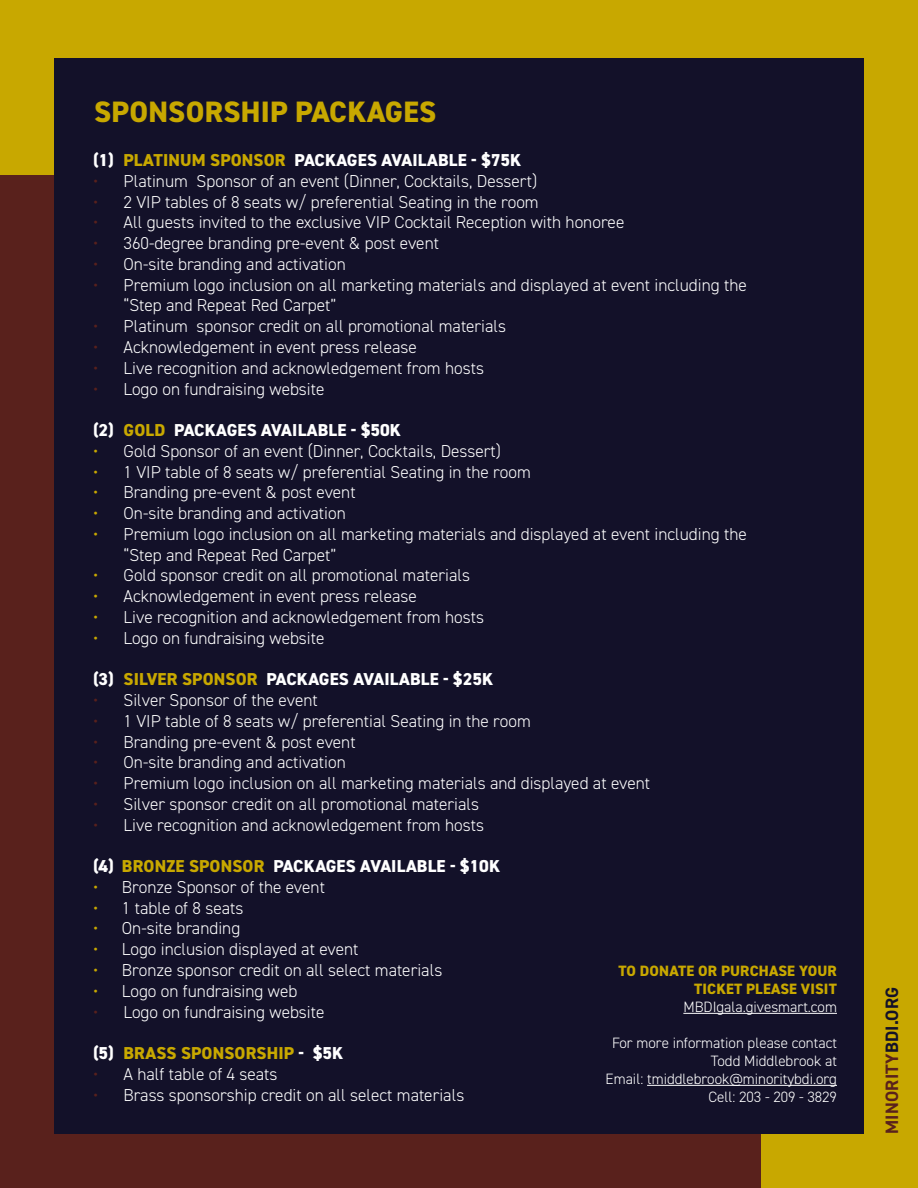
<style>
.page{position:relative;width:918px;height:1188px;background:#c8a800}
.page>*{position:absolute;margin:0;border:0;box-sizing:border-box;transform-origin:0 0}
.t1{font:800 29.55px "DIN2014";letter-spacing:.01em;color:#c8a800}
.t2{font:700 18px "DIN2014";letter-spacing:.01em;color:#59211c}
.t3{font:300 17.25px/20.7px "DIN2014";color:#fff}
.t4{font:800 17.25px "DIN2014";letter-spacing:.01em;color:#fff}
.t5{font:800 17.25px "DIN2014";letter-spacing:.01em;color:#c8a800}
.t6{font:300 15px/18px "DIN2014";color:#fff;text-align:right}
.t7{font:800 15px/18px "DIN2014";letter-spacing:.01em;color:#c8a800;text-align:right}
.s1{color:#c8a800}
.s2{color:#59211c}
.s3{color:#fff}
.s4{color:#131129}
</style>
<div class="page">
<div style="left:0;top:175px;width:761px;height:1013px;background:#59211c"></div>
<div style="left:54px;top:58px;width:810px;height:1076px;background:#131129"></div>
<hr style="left:683px;top:1013px;width:154px;height:1px;background:#fff">
<hr style="left:647px;top:1085px;width:190px;height:1px;background:#fff">
<h1 class="t1" style="left:94px;top:92px;width:343px">SPONSORSHIP PACKAGES</h1>
<p class="t4" style="left:93px;top:149px;width:430px">(1) <span class="s1">PLATINUM SPONSOR</span> PACKAGES AVAILABLE - $75K</p>
<p class="t3" style="left:93px;top:171px;width:446px"><span class="s2">•</span> Platinum Sponsor of an event (Dinner, Cocktails, Dessert)</p>
<p class="t3" style="left:93px;top:191px;width:447px"><span class="s2">•</span> 2 VIP tables of 8 seats w/ preferential Seating in the room</p>
<p class="t3" style="left:93px;top:212px;width:533px"><span class="s2">•</span> All guests invited to the exclusive VIP Cocktail Reception with honoree</p>
<p class="t3" style="left:93px;top:233px;width:348px"><span class="s2">•</span> 360-degree branding pre-event &amp; post event</p>
<p class="t3" style="left:93px;top:254px;width:254px"><span class="s2">•</span> On-site branding and activation</p>
<p class="t3" style="left:124px;top:274px;width:625px;text-indent:-31px"><span class="s2">•</span> Premium logo inclusion on all marketing materials and displayed at event including the “Step and Repeat Red Carpet”</p>
<p class="t3" style="left:93px;top:316px;width:415px"><span class="s2">•</span> Platinum sponsor credit on all promotional materials</p>
<p class="t3" style="left:93px;top:337px;width:325px"><span class="s2">•</span> Acknowledgement in event press release</p>
<p class="t3" style="left:93px;top:358px;width:393px"><span class="s2">•</span> Live recognition and acknowledgement from hosts</p>
<p class="t3" style="left:93px;top:378px;width:233px"><span class="s2">•</span> Logo on fundraising website</p>
<p class="t4" style="left:93px;top:419px;width:310px">(2) <span class="s1">GOLD</span> PACKAGES AVAILABLE - $50K</p>
<p class="t3" style="left:93px;top:441px;width:410px"><span class="s1">•</span> Gold Sponsor of an event (Dinner, Cocktails, Dessert)</p>
<p class="t3" style="left:93px;top:461px;width:439px"><span class="s1">•</span> 1 VIP table of 8 seats w/ preferential Seating in the room</p>
<p class="t3" style="left:93px;top:482px;width:264px"><span class="s1">•</span> Branding pre-event &amp; post event</p>
<p class="t3" style="left:93px;top:503px;width:254px"><span class="s1">•</span> On-site branding and activation</p>
<p class="t3" style="left:124px;top:524px;width:625px;text-indent:-31px"><span class="s1">•</span> Premium logo inclusion on all marketing materials and displayed at event including the “Step and Repeat Red Carpet”</p>
<p class="t3" style="left:93px;top:565px;width:379px"><span class="s1">•</span> Gold sponsor credit on all promotional materials</p>
<p class="t3" style="left:93px;top:586px;width:325px"><span class="s1">•</span> Acknowledgement in event press release</p>
<p class="t3" style="left:93px;top:607px;width:393px"><span class="s1">•</span> Live recognition and acknowledgement from hosts</p>
<p class="t3" style="left:93px;top:628px;width:233px"><span class="s1">•</span> Logo on fundraising website</p>
<p class="t4" style="left:93px;top:668px;width:402px">(3) <span class="s1">SILVER SPONSOR</span> PACKAGES AVAILABLE - $25K</p>
<p class="t3" style="left:93px;top:690px;width:226px"><span class="s2">•</span> Silver Sponsor of the event</p>
<p class="t3" style="left:93px;top:711px;width:439px"><span class="s2">•</span> 1 VIP table of 8 seats w/ preferential Seating in the room</p>
<p class="t3" style="left:93px;top:731px;width:264px"><span class="s2">•</span> Branding pre-event &amp; post event</p>
<p class="t3" style="left:93px;top:752px;width:254px"><span class="s2">•</span> On-site branding and activation</p>
<p class="t3" style="left:93px;top:773px;width:559px"><span class="s2">•</span> Premium logo inclusion on all marketing materials and displayed at event</p>
<p class="t3" style="left:93px;top:794px;width:388px"><span class="s2">•</span> Silver sponsor credit on all promotional materials</p>
<p class="t3" style="left:93px;top:814px;width:393px"><span class="s2">•</span> Live recognition and acknowledgement from hosts</p>
<p class="t4" style="left:93px;top:855px;width:409px">(4) <span class="s1">BRONZE SPONSOR</span> PACKAGES AVAILABLE - $10K</p>
<p class="t3" style="left:93px;top:877px;width:234px"><span class="s1">•</span> Bronze Sponsor of the event</p>
<p class="t3" style="left:93px;top:897px;width:152px"><span class="s1">•</span> 1 table of 8 seats</p>
<p class="t3" style="left:93px;top:918px;width:149px"><span class="s1">•</span> On-site branding</p>
<p class="t3" style="left:93px;top:939px;width:267px"><span class="s1">•</span> Logo inclusion displayed at event</p>
<p class="t3" style="left:93px;top:960px;width:351px"><span class="s1">•</span> Bronze sponsor credit on all select materials</p>
<p class="t3" style="left:93px;top:981px;width:206px"><span class="s1">•</span> Logo on fundraising web</p>
<p class="t3" style="left:93px;top:1001px;width:233px"><span class="s2">•</span> Logo on fundraising website</p>
<p class="t5" style="left:93px;top:1042px;width:252px"><span class="s3">(5)</span> BRASS SPONSORSHIP <span class="s3">- $5K</span></p>
<p class="t3" style="left:93px;top:1064px;width:186px"><span class="s2">•</span> A half table of 4 seats</p>
<p class="t3" style="left:93px;top:1084px;width:373px"><span class="s2">•</span> Brass sponsorship credit on all select materials</p>
<p class="t7" style="left:618px;top:962px;width:220px">TO DONATE OR PURCHASE YOUR<br>TICKET PLEASE VISIT</p>
<p class="t6" style="left:683px;top:998px;width:155px">MBDIgala.givesmart.com</p>
<p class="t6" style="left:606px;top:1034px;width:233px">For more information please contact<br>Todd Middlebrook at<br>Email: tmiddlebrook@minoritybdi.org<br>Cell: 203 - 209 - 3829</p>
<p class="t2" style="left:880px;top:1134px;width:148px;rotate:-90deg">MINORITY<span class="s4">BDI.ORG</span></p>
</div>
